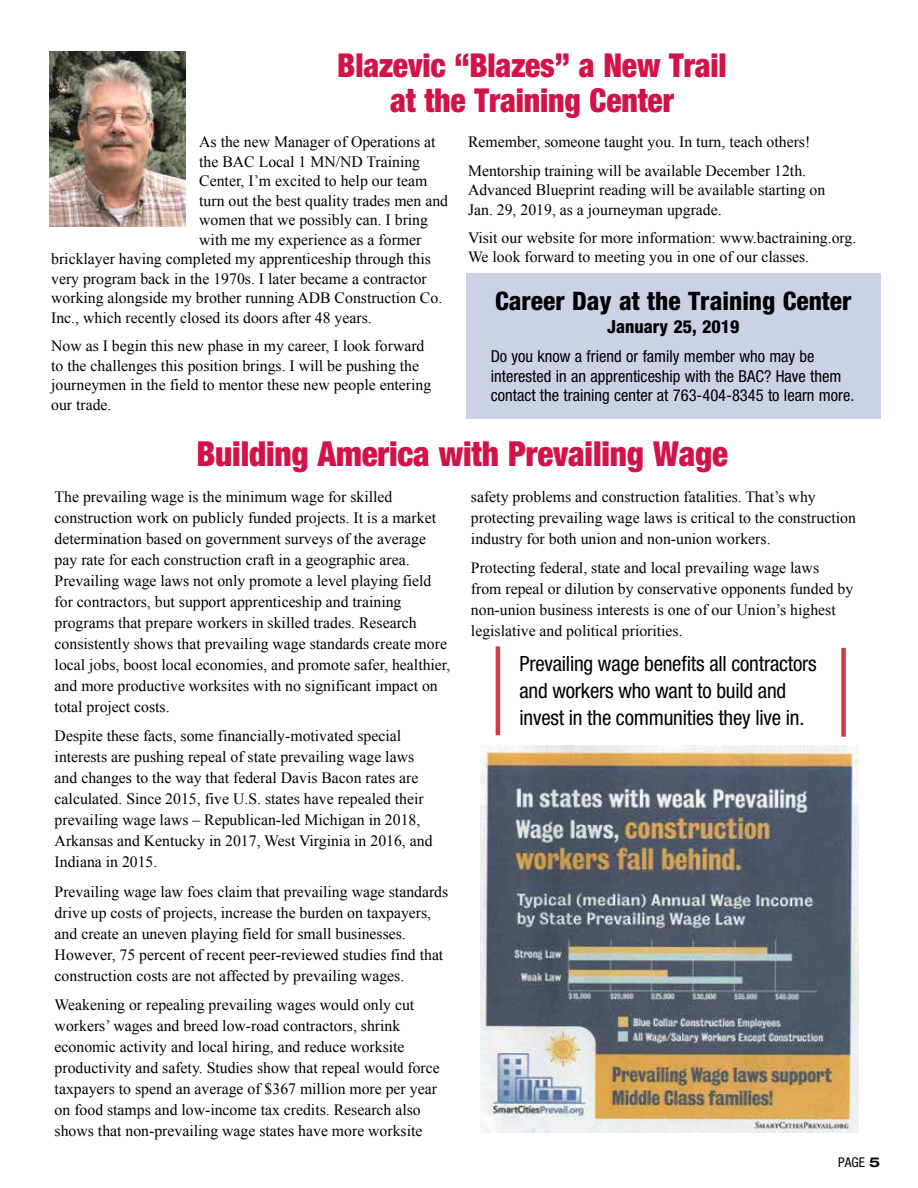
<style>
.page{position:relative;width:918px;height:1188px;background:#fff}
.page>*{position:absolute;margin:0;border:0;box-sizing:border-box;transform-origin:0 0}
.t1{font:900 condensed 34.5px "Helvetica Neue";letter-spacing:-.005em;color:#d11349;scale:.96 1}
.t2{font:900 condensed 33px/34.8px "Helvetica Neue";letter-spacing:-.005em;color:#d11349;text-align:center;scale:.96 1}
.t3{font:800 condensed 25.5px "Helvetica Neue";color:#000}
.t4{font:condensed 21px/27px "Helvetica Neue";letter-spacing:-.01em;color:#000}
.t5{font:800 condensed 18px "Helvetica Neue";color:#000}
.t6{font:condensed 16.5px/19.5px "Helvetica Neue";color:#000}
.t7{font:15.75px/21px "Times New Roman";color:#000}
.t8{font:condensed 13.5px "Helvetica Neue";color:#000}
.s1{font-weight:700;font-stretch:expanded}
</style>
<div class="page">
<div style="left:467px;top:273px;width:414px;height:145px;background:#cdd1e6"></div>
<img style="left:50px;top:51px;width:136px;height:175px">
<img style="left:480px;top:745px;width:378px;height:387px">
<hr style="left:496px;top:646px;width:4px;height:89px;background:#d73647">
<div style="left:841px;top:648px;width:5px;height:89px;background:#d73647"></div>
<h2 class="t2" style="left:337px;top:47px;width:407px">Blazevic “Blazes” a New Trail at the Training Center</h2>
<p class="t7" style="left:199px;top:131px;width:238px">As the new Manager of Operations at</p>
<p class="t7" style="left:199px;top:151px;width:222px">the BAC Local 1 MN/ND Training</p>
<p class="t7" style="left:199px;top:170px;width:230px">Center, I’m excited to help our team</p>
<p class="t7" style="left:199px;top:190px;width:250px">turn out the best quality trades men and</p>
<p class="t7" style="left:199px;top:209px;width:230px">women that we possibly can. I bring</p>
<p class="t7" style="left:199px;top:229px;width:224px">with me my experience as a former</p>
<p class="t7" style="left:51px;top:248px;width:381px">bricklayer having completed my apprenticeship through this</p>
<p class="t7" style="left:51px;top:268px;width:377px">very program back in the 1970s. I later became a contractor</p>
<p class="t7" style="left:51px;top:287px;width:393px">working alongside my brother running ADB Construction Co.</p>
<p class="t7" style="left:51px;top:307px;width:322px">Inc., which recently closed its doors after 48 years.</p>
<p class="t7" style="left:51px;top:336px;width:382px;line-height:19.5px">Now as I begin this new phase in my career, I look forward to the challenges this position brings. I will be pushing the journeymen in the field to mentor these new people entering our trade.</p>
<p class="t7" style="left:468px;top:128px;width:344px;line-height:28.2px">Remember, someone taught you. In turn, teach others!<br>Mentorship training will be available December 12th.</p>
<p class="t7" style="left:468px;top:180px;width:359px;line-height:19.5px">Advanced Blueprint reading will be available starting on<br>Jan. 29, 2019, as a journeyman upgrade.</p>
<p class="t7" style="left:468px;top:227px;width:390px;line-height:19.5px">Visit our website for more information: www.bactraining.org.<br>We look forward to meeting you in one of our classes.</p>
<h3 class="t3" style="left:495px;top:286px;width:358px">Career Day at the Training Center</h3>
<p class="t5" style="left:607px;top:316px;width:134px">January 25, 2019</p>
<p class="t6" style="left:491px;top:346px;width:365px">Do you know a friend or family member who may be interested in an apprenticeship with the BAC? Have them contact the training center at 763-404-8345 to learn more.</p>
<h1 class="t1" style="left:196px;top:432px;width:555px">Building America with Prevailing Wage</h1>
<p class="t7" style="left:55px;top:486px;width:397px">The prevailing wage is the minimum wage for skilled construction work on publicly funded projects. It is a market determination based on government surveys of the average pay rate for each construction craft in a geographic area.<br>Prevailing wage laws not only promote a level playing field for contractors, but support apprenticeship and training programs that prepare workers in skilled trades. Research consistently shows that prevailing wage standards create more local jobs, boost local economies, and promote safer, healthier, and more productive worksites with no significant impact on total project costs.</p>
<p class="t7" style="left:55px;top:725px;width:379px">Despite these facts, some financially-motivated special interests are pushing repeal of state prevailing wage laws and changes to the way that federal Davis Bacon rates are calculated. Since 2015, five U.S. states have repealed their prevailing wage laws – Republican-led Michigan in 2018, Arkansas and Kentucky in 2017, West Virginia in 2016, and Indiana in 2015.</p>
<p class="t7" style="left:55px;top:881px;width:395px">Prevailing wage law foes claim that prevailing wage standards drive up costs of projects, increase the burden on taxpayers, and create an uneven playing field for small businesses.<br>However, 75 percent of recent peer-reviewed studies find that construction costs are not affected by prevailing wages.</p>
<p class="t7" style="left:55px;top:994px;width:387px">Weakening or repealing prevailing wages would only cut workers’ wages and breed low-road contractors, shrink economic activity and local hiring, and reduce worksite productivity and safety. Studies show that repeal would force taxpayers to spend an average of $367 million more per year on food stamps and low-income tax credits. Research also shows that non-prevailing wage states have more worksite</p>
<p class="t7" style="left:471px;top:486px;width:386px">safety problems and construction fatalities. That’s why protecting prevailing wage laws is critical to the construction industry for both union and non-union workers.</p>
<p class="t7" style="left:471px;top:557px;width:384px">Protecting federal, state and local prevailing wage laws from repeal or dilution by conservative opponents funded by non-union business interests is one of our Union’s highest legislative and political priorities.</p>
<h3 class="t4" style="left:519px;top:650px;width:299px">Prevailing wage benefits all contractors and workers who want to build and invest in the communities they live in.</h3>
<p class="t8" style="left:838px;top:1155px;width:43px">PAGE <span class="s1">5</span></p>
</div>
